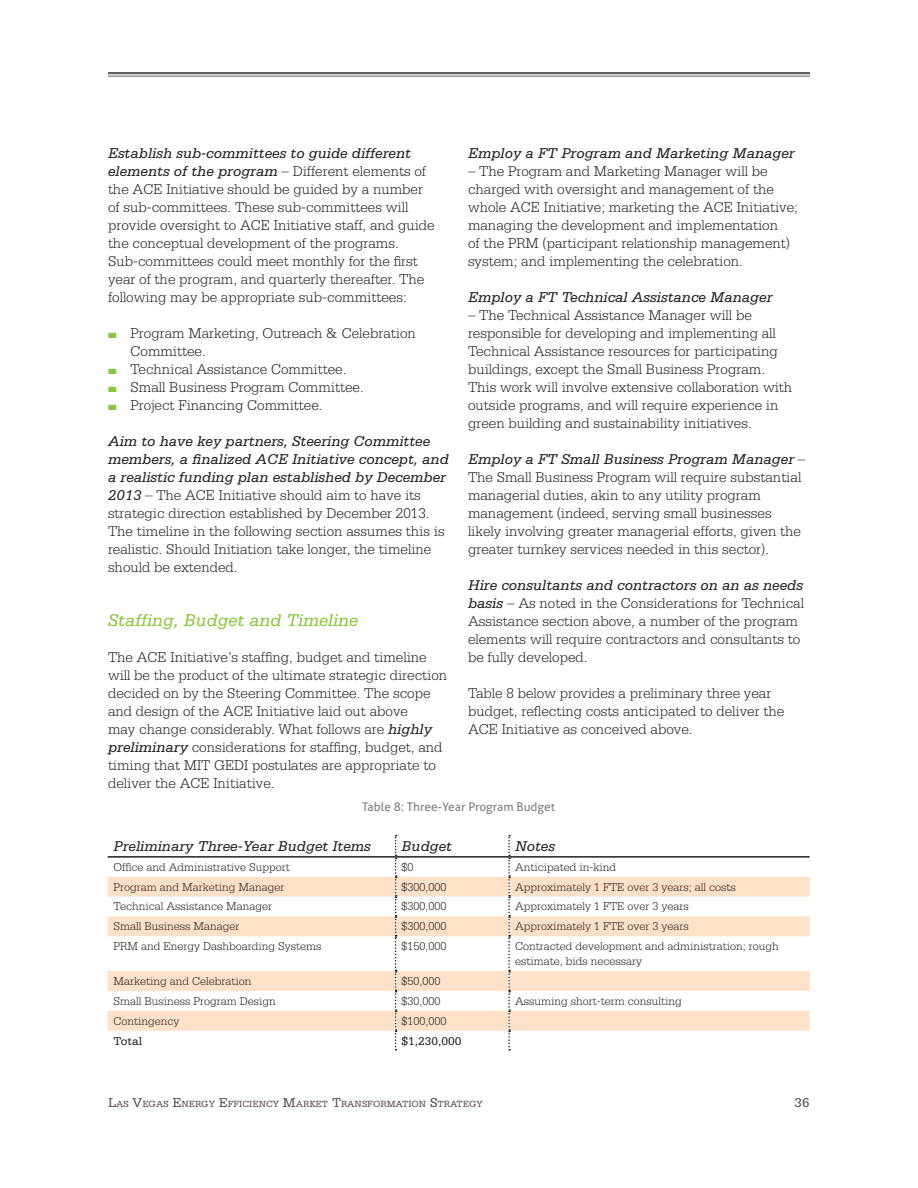
<style>
.page{position:relative;width:918px;height:1188px;background:#fff}
.page>*{position:absolute;margin:0;border:0;box-sizing:border-box;transform-origin:0 0}
.t1{font:italic 18px "Serifa Std";color:#8bc63e}
.Body{font:300 15px/18px "Serifa Std";color:#231f20}
.Body-2{font:italic 15px "Serifa Std";color:#231f20}
.t2{font:13.5px "Serifa Std";color:#524a47}
.table_text{font:300 12px/15px "Serifa Std";color:#231f20}
.Figures{font:12px "Aller";color:#808285}
.table_text-2{font:12px "Serifa Std";color:#231f20}
.t3{font:9.45px "Serifa Std";color:#524a47}
.s1{font-weight:400;font-style:italic}
.s2{color:#8bc63e}
.s3{font-size:13.5px}
</style>
<div class="page">
<hr style="left:108px;top:72px;width:702px;height:2px;background:#5f5f62">
<hr style="left:108px;top:76px;width:702px;height:1px;background:#5f5f62">
<svg style="left:108px;top:877px;width:702px;height:154px;fill:#fee4cd"></svg>
<svg style="left:395px;top:835px;width:2px;height:216px"></svg>
<svg style="left:508px;top:835px;width:2px;height:216px"></svg>
<hr style="left:108px;top:856px;width:288px;height:2px;background:#231f20">
<hr style="left:396px;top:856px;width:113px;height:2px;background:#231f20">
<hr style="left:509px;top:856px;width:301px;height:2px;background:#231f20">
<p class="Body" style="left:108px;top:145px;width:328px"><span class="s1">Establish sub-committees to guide different elements of the program</span> – Different elements of the ACE Initiative should be guided by a number of sub-committees. These sub-committees will provide oversight to ACE Initiative staff, and guide the conceptual development of the programs.<br>Sub-committees could meet monthly for the first year of the program, and quarterly thereafter. The following may be appropriate sub-committees:</p>
<p class="Body" style="left:130px;top:325px;width:287px;text-indent:-22px"><span class="s2">■</span> Program Marketing, Outreach &amp; Celebration<br>Committee.</p>
<p class="Body" style="left:108px;top:361px;width:240px"><span class="s2">■</span> Technical Assistance Committee.</p>
<p class="Body" style="left:108px;top:379px;width:257px"><span class="s2">■</span> Small Business Program Committee.</p>
<p class="Body" style="left:108px;top:397px;width:216px"><span class="s2">■</span> Project Financing Committee.</p>
<p class="Body" style="left:108px;top:433px;width:342px"><span class="s1">Aim to have key partners, Steering Committee members, a finalized ACE Initiative concept, and a realistic funding plan established by December 2013</span> – The ACE Initiative should aim to have its strategic direction established by December 2013.<br>The timeline in the following section assumes this is realistic. Should Initiation take longer, the timeline should be extended.</p>
<p class="t1" style="left:108px;top:611px;width:252px">Staffing, Budget and Timeline</p>
<p class="Body" style="left:108px;top:649px;width:341px">The ACE Initiative’s staffing, budget and timeline will be the product of the ultimate strategic direction decided on by the Steering Committee. The scope and design of the ACE Initiative laid out above<br>may change considerably. What follows are <span class="s1">highly preliminary</span> considerations for staffing, budget, and timing that MIT GEDI postulates are appropriate to deliver the ACE Initiative.</p>
<p class="Body-2" style="left:468px;top:145px;width:328px">Employ a FT Program and Marketing Manager</p>
<p class="Body" style="left:468px;top:163px;width:332px">– The Program and Marketing Manager will be charged with oversight and management of the whole ACE Initiative; marketing the ACE Initiative; managing the development and implementation<br>of the PRM (participant relationship management) system; and implementing the celebration.</p>
<p class="Body-2" style="left:468px;top:289px;width:306px">Employ a FT Technical Assistance Manager</p>
<p class="Body" style="left:468px;top:307px;width:326px">– The Technical Assistance Manager will be responsible for developing and implementing all Technical Assistance resources for participating buildings, except the Small Business Program.<br>This work will involve extensive collaboration with outside programs, and will require experience in green building and sustainability initiatives.</p>
<p class="Body" style="left:468px;top:451px;width:339px"><span class="s1">Employ a FT Small Business Program Manager</span> – The Small Business Program will require substantial managerial duties, akin to any utility program management (indeed, serving small businesses likely involving greater managerial efforts, given the greater turnkey services needed in this sector).</p>
<p class="Body" style="left:468px;top:577px;width:337px"><span class="s1">Hire consultants and contractors on an as needs basis</span> – As noted in the Considerations for Technical Assistance section above, a number of the program elements will require contractors and consultants to be fully developed.</p>
<p class="Body" style="left:468px;top:685px;width:318px">Table 8 below provides a preliminary three year budget, reflecting costs anticipated to deliver the<br>ACE Initiative as conceived above.</p>
<p class="Figures" style="left:362px;top:800px;width:194px">Table 8: Three-Year Program Budget</p>
<p class="Body-2" style="left:114px;top:838px;width:259px">Preliminary Three-Year Budget Items</p>
<p class="Body-2" style="left:402px;top:838px;width:52px">Budget</p>
<p class="Body-2" style="left:515px;top:838px;width:42px">Notes</p>
<p class="table_text" style="left:114px;top:859px;width:178px">Office and Administrative Support</p>
<p class="table_text" style="left:402px;top:859px;width:13px">$0</p>
<p class="table_text" style="left:515px;top:859px;width:103px">Anticipated in-kind</p>
<p class="table_text" style="left:114px;top:879px;width:172px">Program and Marketing Manager</p>
<p class="table_text" style="left:402px;top:879px;width:46px">$300,000</p>
<p class="table_text" style="left:515px;top:879px;width:222px">Approximately 1 FTE over 3 years; all costs</p>
<p class="table_text" style="left:114px;top:899px;width:160px">Technical Assistance Manager</p>
<p class="table_text" style="left:402px;top:899px;width:46px">$300,000</p>
<p class="table_text" style="left:515px;top:899px;width:175px">Approximately 1 FTE over 3 years</p>
<p class="table_text" style="left:114px;top:919px;width:127px">Small Business Manager</p>
<p class="table_text" style="left:402px;top:919px;width:46px">$300,000</p>
<p class="table_text" style="left:515px;top:919px;width:175px">Approximately 1 FTE over 3 years</p>
<p class="table_text" style="left:114px;top:939px;width:210px">PRM and Energy Dashboarding Systems</p>
<p class="table_text" style="left:402px;top:939px;width:46px">$150,000</p>
<p class="table_text" style="left:515px;top:939px;width:265px">Contracted development and administration; rough estimate, bids necessary</p>
<p class="table_text" style="left:114px;top:974px;width:140px">Marketing and Celebration</p>
<p class="table_text" style="left:402px;top:974px;width:40px">$50,000</p>
<p class="table_text" style="left:114px;top:994px;width:164px">Small Business Program Design</p>
<p class="table_text" style="left:402px;top:994px;width:40px">$30,000</p>
<p class="table_text" style="left:515px;top:994px;width:168px">Assuming short-term consulting</p>
<p class="table_text" style="left:114px;top:1013px;width:68px">Contingency</p>
<p class="table_text" style="left:402px;top:1013px;width:46px">$100,000</p>
<p class="table_text-2" style="left:114px;top:1034px;width:30px">Total</p>
<p class="table_text-2" style="left:402px;top:1034px;width:62px">$1,230,000</p>
<p class="t3" style="left:108px;top:1099px;width:376px"><span class="s3">L</span>AS <span class="s3">V</span>EGAS <span class="s3">E</span>NERGY <span class="s3">E</span>FFICIENCY <span class="s3">M</span>ARKET <span class="s3">T</span>RANSFORMATION <span class="s3">S</span>TRATEGY</p>
<p class="t2" style="left:795px;top:1095px;width:17px">36</p>
</div>
